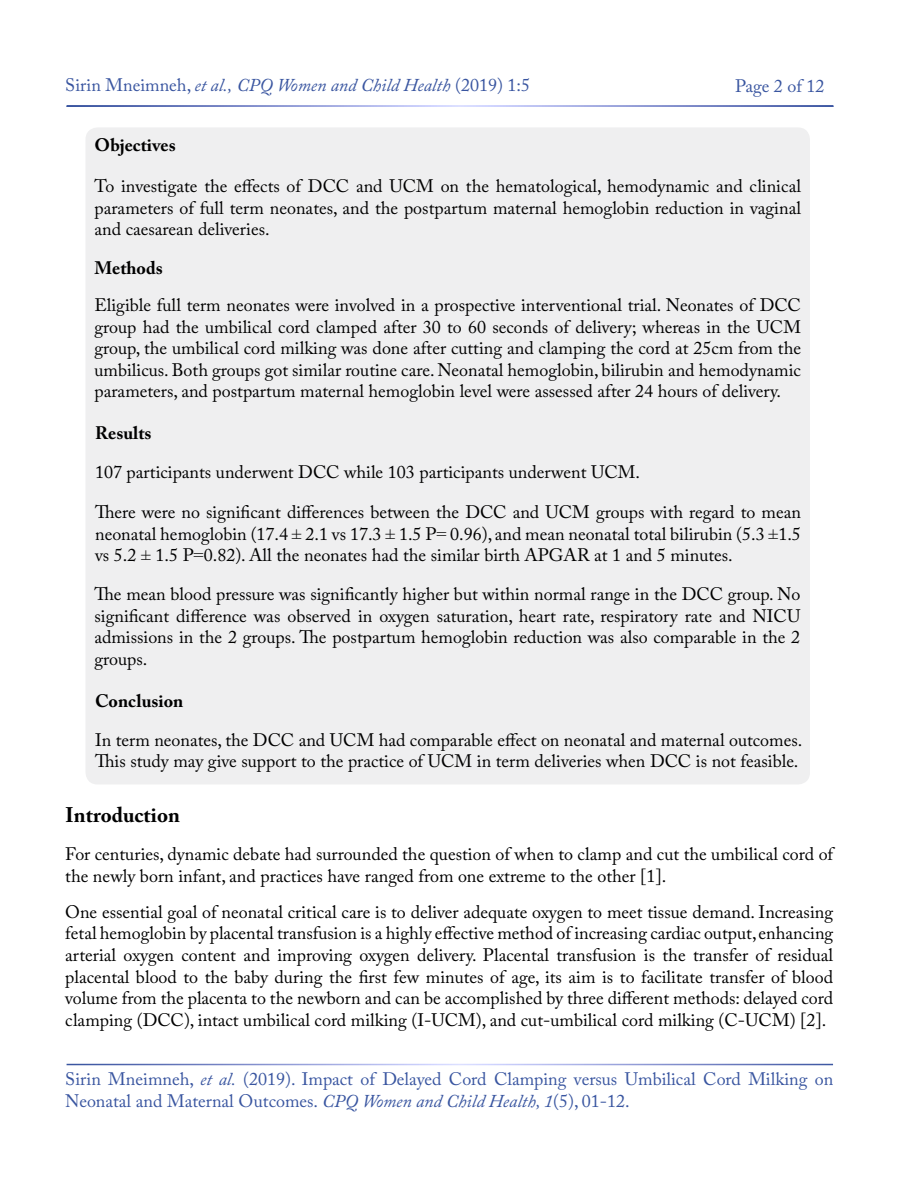
<style>
.page{position:relative;width:900px;height:1200px;background:#fff}
.page>*{position:absolute;margin:0;border:0;box-sizing:border-box;transform-origin:0 0}
.t1{font:700 21px "Adobe Caslon Pro";color:#000}
.t2{font:18px/21.6px "Adobe Caslon Pro";color:#000;text-align:justify}
.t3{font:18px/21.6px "Adobe Caslon Pro";color:#3955a0}
.t4{font:italic 18px "Adobe Caslon Pro";color:#3955a0}
.t5{font:700 18px "Adobe Caslon Pro";color:#000}
.s1{font-style:normal}
.s2{font-family:"Times New Roman"}
.s3{font-style:italic}
</style>
<div class="page">
<div style="left:86px;top:127px;width:724px;height:657px;background:#efeff0;border-radius:12px"></div>
<p class="t4" style="left:65px;top:74px;width:466px"><span class="s1">Sirin Mneimneh,</span> et al., CPQ Women and Child Health <span class="s1">(2019) 1:5</span></p>
<p class="t3" style="left:735px;top:75px;width:91px">Page 2 of 12</p>
<p class="t5" style="left:94px;top:135px;width:83px">Objectives</p>
<p class="t2" style="left:94px;top:175px;width:708px">To investigate the effects of DCC and UCM on the hematological, hemodynamic and clinical parameters of full term neonates, and the postpartum maternal hemoglobin reduction in vaginal and caesarean deliveries.</p>
<p class="t5" style="left:94px;top:257px;width:70px">Methods</p>
<p class="t2" style="left:94px;top:294px;width:708px">Eligible full term neonates were involved in a prospective interventional trial. Neonates of DCC group had the umbilical cord clamped after 30 to 60 seconds of delivery; whereas in the UCM group, the umbilical cord milking was done after cutting and clamping the cord at 25cm from the umbilicus. Both groups got similar routine care. Neonatal hemoglobin, bilirubin and hemodynamic parameters, and postpartum maternal hemoglobin level were assessed after 24 hours of delivery.</p>
<p class="t5" style="left:95px;top:422px;width:58px">Results</p>
<p class="t2" style="left:95px;top:461px;width:547px">107 participants underwent DCC while 103 participants underwent UCM.</p>
<p class="t2" style="left:95px;top:501px;width:707px">There were no significant differences between the DCC and UCM groups with regard to mean neonatal hemoglobin (17.4 <span class="s2">±</span> 2.1 vs 17.3 <span class="s2">±</span> 1.5 P<span class="s2">=</span> 0.96), and mean neonatal total bilirubin (5.3 <span class="s2">±</span>1.5 vs 5.2 <span class="s2">±</span> 1.5 P<span class="s2">=</span>0.82). All the neonates had the similar birth APGAR at 1 and 5 minutes.</p>
<p class="t2" style="left:94px;top:583px;width:707px">The mean blood pressure was significantly higher but within normal range in the DCC group. No significant difference was observed in oxygen saturation, heart rate, respiratory rate and NICU admissions in the 2 groups. The postpartum hemoglobin reduction was also comparable in the 2 groups.</p>
<p class="t5" style="left:95px;top:690px;width:90px">Conclusion</p>
<p class="t2" style="left:95px;top:729px;width:709px">In term neonates, the DCC and UCM had comparable effect on neonatal and maternal outcomes.<br>This study may give support to the practice of UCM in term deliveries when DCC is not feasible.</p>
<p class="t1" style="left:65px;top:802px;width:116px">Introduction</p>
<p class="t2" style="left:65px;top:843px;width:769px">For centuries, dynamic debate had surrounded the question of when to clamp and cut the umbilical cord of the newly born infant, and practices have ranged from one extreme to the other [1].</p>
<p class="t2" style="left:65px;top:901px;width:770px">One essential goal of neonatal critical care is to deliver adequate oxygen to meet tissue demand. Increasing fetal hemoglobin by placental transfusion is a highly effective method of increasing cardiac output, enhancing arterial oxygen content and improving oxygen delivery. Placental transfusion is the transfer of residual placental blood to the baby during the first few minutes of age, its aim is to facilitate transfer of blood volume from the placenta to the newborn and can be accomplished by three different methods: delayed cord clamping (DCC), intact umbilical cord milking (I-UCM), and cut-umbilical cord milking (C-UCM) [2].</p>
<p class="t3" style="left:65px;top:1068px;width:769px">Sirin Mneimneh, <span class="s3">et al.</span> (2019). Impact of Delayed Cord Clamping versus Umbilical Cord Milking on<br>Neonatal and Maternal Outcomes. <span class="s3">CPQ Women and Child Health, 1</span>(5), 01-12.</p>
</div>
